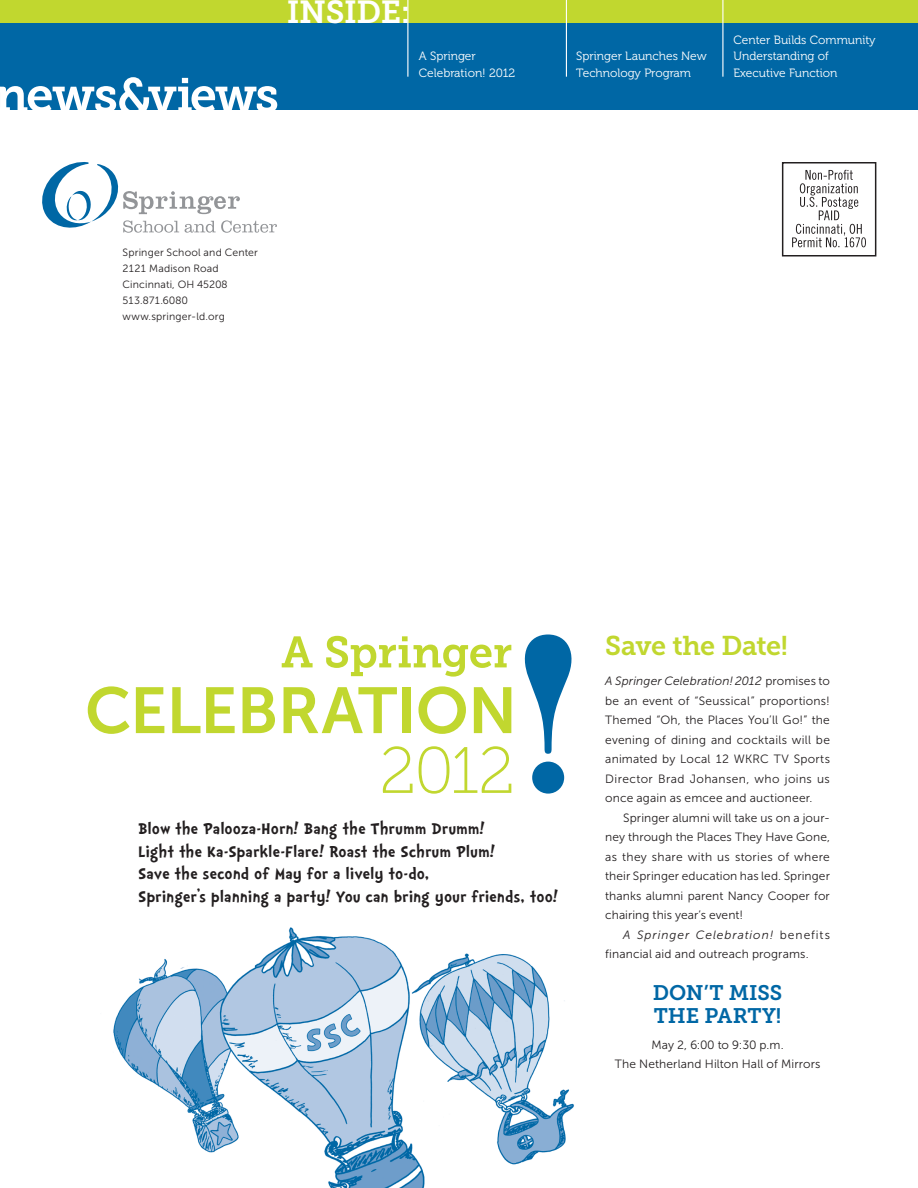
<style>
.page{position:relative;width:918px;height:1188px;background:#fff}
.page>*{position:absolute;margin:0;border:0;box-sizing:border-box;transform-origin:0 0}
.t1{font:31.8px "Museo Slab 700";letter-spacing:-.015em;color:#fff}
.t2{font:27px "Museo Slab 700";letter-spacing:-.02em;color:#c1d72f}
.t3{font:21px/22.5px "Museo Slab 700";letter-spacing:-.005em;color:#0067a5}
.t4{font:700 19.5px/22.5px "Doctor Soos";letter-spacing:-.005em;color:#231f20}
.t5{font:12px/19.5px "Museo Sans 300";letter-spacing:.01em;color:#231f20;text-align:justify}
.t6{font:12px/16.5px "Museo 300";color:#fff}
.t7{font:10.5px/15.9px "Museo Sans 300";letter-spacing:.005em;color:#231f20}
.s1{font-style:italic}
</style>
<div class="page">
<div style="left:0;top:23px;width:918px;height:87px;background:#0067a5"></div>
<div style="left:782px;top:162px;width:94px;height:94px;border:2px solid #231f20"></div>
<svg style="left:792px;top:170px;width:74px;height:77px"></svg>
<svg style="left:42px;top:162px;width:235px;height:71px"></svg>
<div style="left:0;top:0;width:918px;height:23px;background:#c1d72f"></div>
<svg style="left:0;top:77px;width:277px;height:33px"></svg>
<img style="left:113px;top:927px;width:461px;height:261px">
<hr style="left:407px;top:0;width:1px;height:77px;background:#fff">
<hr style="left:566px;top:0;width:1px;height:77px;background:#fff">
<hr style="left:722px;top:0;width:1px;height:77px;background:#fff">
<svg style="left:88px;top:686px;width:42px;height:48px"></svg>
<svg style="left:136px;top:687px;width:28px;height:46px"></svg>
<svg style="left:172px;top:687px;width:63px;height:46px"></svg>
<svg style="left:243px;top:687px;width:32px;height:46px"></svg>
<svg style="left:284px;top:687px;width:113px;height:46px"></svg>
<div style="left:402px;top:687px;width:9px;height:46px;background:#c1d72f"></div>
<svg style="left:418px;top:686px;width:48px;height:48px"></svg>
<svg style="left:474px;top:687px;width:37px;height:46px"></svg>
<svg style="left:383px;top:746px;width:30px;height:47px"></svg>
<svg style="left:419px;top:746px;width:92px;height:48px"></svg>
<svg style="left:524px;top:635px;width:48px;height:159px"></svg>
<svg style="left:282px;top:636px;width:31px;height:31px"></svg>
<svg style="left:326px;top:636px;width:185px;height:41px"></svg>
<h1 class="t1" style="left:287px;top:-6px;width:125px">INSIDE:</h1>
<p class="t6" style="left:419px;top:48px;width:98px">A Springer<br>Celebration! 2012</p>
<p class="t6" style="left:576px;top:48px;width:132px">Springer Launches New<br>Technology Program</p>
<p class="t6" style="left:734px;top:32px;width:144px">Center Builds Community<br>Understanding of<br>Executive Function</p>
<p class="t7" style="left:123px;top:244px;width:137px">Springer School and Center<br>2121 Madison Road<br>Cincinnati, OH 45208<br>513.871.6080 www.springer-ld.org</p>
<h3 class="t4" style="left:138px;top:820px;width:422px">Blow the Palooza--Horn! Bang the Thrumm Drumm!<br>Light the Ka--Sparkle--Flare! Roast the Schrum Plum!<br>Save the second of May for a lively to--do,<br>Springer’s planning a party! You can bring your friends, too!</h3>
<h2 class="t2" style="left:605px;top:630px;width:184px">Save the Date!</h2>
<p class="t5" style="left:605px;top:671px;width:226px"><span class="s1">A Springer Celebration! 2012</span> promises to be an event of “Seussical” proportions!<br>Themed “Oh, the Places You’ll Go!” the evening of dining and cocktails will be animated by Local 12 WKRC TV Sports Director Brad Johansen, who joins us once again as emcee and auctioneer.</p>
<p class="t5" style="left:605px;top:808px;width:226px;text-indent:18px">Springer alumni will take us on a jour&shy;ney through the Places They Have Gone, as they share with us stories of where their Springer education has led. Springer thanks alumni parent Nancy Cooper for chairing this year’s event!</p>
<p class="t5" style="left:605px;top:925px;width:226px;text-indent:18px"><span class="s1">A Springer Celebration!</span> benefits financial aid and outreach programs.</p>
<h3 class="t3" style="left:653px;top:982px;width:131px">DON’T MISS<br>THE PARTY!</h3>
<p class="t5" style="left:615px;top:1035px;width:207px;text-align:center">May 2, 6:00 to 9:30 p.m.<br>The Netherland Hilton Hall of Mirrors</p>
</div>
